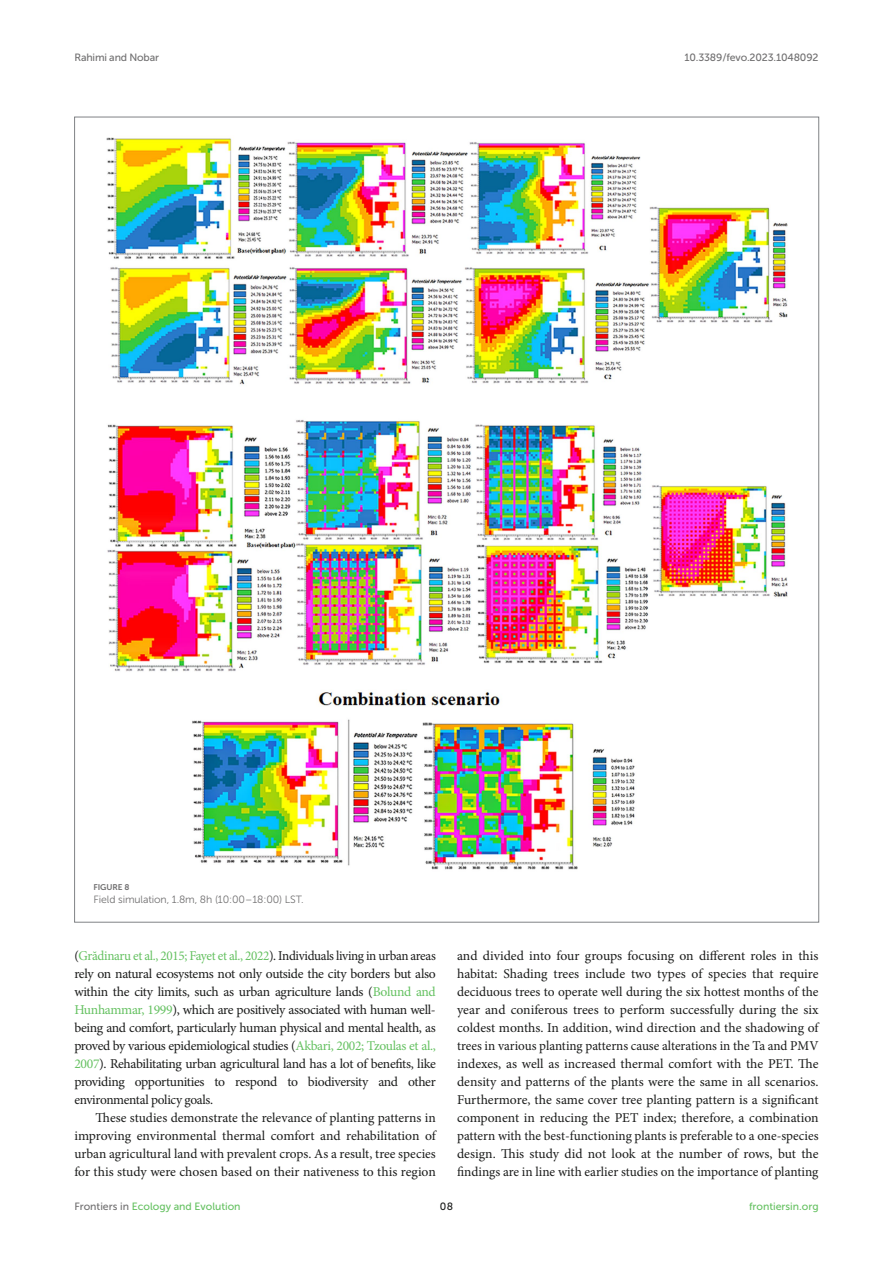
<style>
.page{position:relative;width:893px;height:1263px;background:#fff}
.page>*{position:absolute;margin:0;border:0;box-sizing:border-box;transform-origin:0 0}
.TEXT{font:13.5px/18px "Minion Pro";color:#1b1c1b;text-align:justify}
.TEXT_FLUSH{font:13.5px/18px "Minion Pro";letter-spacing:-.025em;color:#1b1c1b;text-align:justify}
.t1{font:10.5px "Museo Sans 500";color:#65c161}
.FIG_LEG{font:10.5px "Museo Sans 300";letter-spacing:-.01em;color:#706f70}
.t2{font:10.5px "Museo Sans 500";letter-spacing:-.015em;color:#706f70}
.t3{font:10.5px "Museo Sans 500";color:#1b1c1b}
.FIG_HD{font:8.25px "Museo Sans 700";letter-spacing:-.01em;color:#706f70}
.s1{color:#65c161}
.s2{color:#706f70}
</style>
<div class="page">
<img style="left:106px;top:137px;width:682px;height:733px">
<p class="t2" style="left:74px;top:51px;width:86px">Rahimi and Nobar</p>
<p class="t2" style="left:685px;top:51px;width:135px">10.3389/fevo.2023.1048092</p>
<p class="FIG_HD" style="left:94px;top:882px;width:37px">FIGURE 8</p>
<p class="FIG_LEG" style="left:94px;top:894px;width:212px">Field simulation, 1.8 m, 8 h (10:00–18:00) LST.</p>
<p class="TEXT_FLUSH" style="left:74px;top:947px;width:363px">(<span class="s1">Grădinaru et al., 2015; Fayet et al., 2022</span>). Individuals living in urban areas rely on natural ecosystems not only outside the city borders but also within the city limits, such as urban agriculture lands (<span class="s1">Bolund and Hunhammar, 1999</span>), which are positively associated with human well&shy;being and comfort, particularly human physical and mental health, as proved by various epidemiological studies (<span class="s1">Akbari, 2002; Tzoulas et al., 2007</span>). Rehabilitating urban agricultural land has a lot of benefits, like providing opportunities to respond to biodiversity and other environmental policy goals.</p>
<p class="TEXT" style="left:74px;top:1109px;width:363px;text-indent:21px">These studies demonstrate the relevance of planting patterns in improving environmental thermal comfort and rehabilitation of urban agricultural land with prevalent crops. As a result, tree species for this study were chosen based on their nativeness to this region</p>
<p class="TEXT" style="left:457px;top:947px;width:363px">and divided into four groups focusing on different roles in this habitat: Shading trees include two types of species that require deciduous trees to operate well during the six hottest months of the year and coniferous trees to perform successfully during the six coldest months. In addition, wind direction and the shadowing of trees in various planting patterns cause alterations in the Ta and PMV indexes, as well as increased thermal comfort with the PET. The density and patterns of the plants were the same in all scenarios.<br>Furthermore, the same cover tree planting pattern is a significant component in reducing the PET index; therefore, a combination pattern with the best-functioning plants is preferable to a one-species design. This study did not look at the number of rows, but the findings are in line with earlier studies on the importance of planting</p>
<p class="t1" style="left:74px;top:1200px;width:168px"><span class="s2">Frontiers in</span> Ecology and Evolution</p>
<p class="t3" style="left:440px;top:1200px;width:15px">08</p>
<p class="t1" style="left:749px;top:1200px;width:71px">frontiersin.org</p>
</div>
